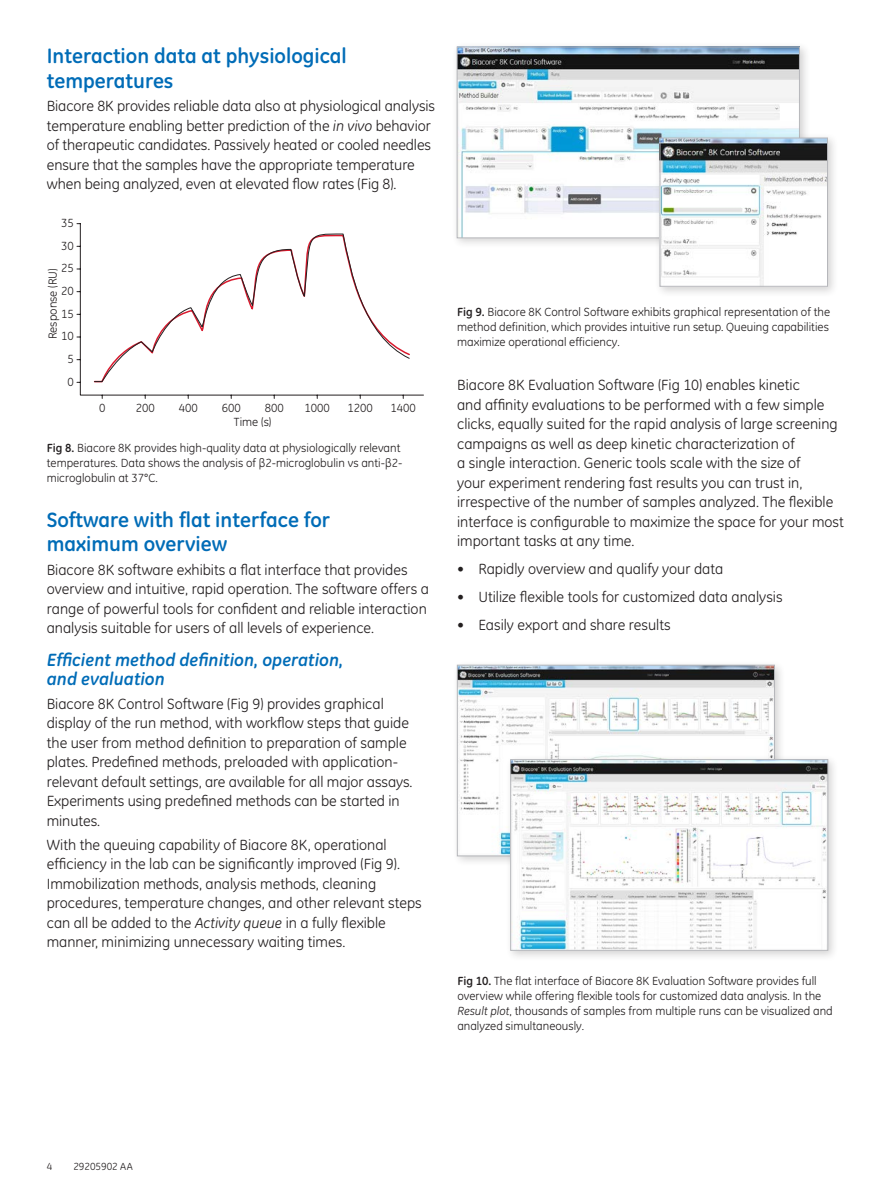
<style>
.page{position:relative;width:893px;height:1191px;background:#fff}
.page>*{position:absolute;margin:0;border:0;box-sizing:border-box;transform-origin:0 0}
.t1{font:700 21px/24px "GE Inspira";color:#006cb7}
.t2{font:italic 700 18px/19.5px "GE Inspira";color:#006cb7}
.t3{font:15px/19.5px "GE Inspira";color:#231f20}
.t4{font:12px/15px "GE Inspira";color:#231f20}
.t5{font:10.5px "GE Inspira";letter-spacing:.005em;color:#231f20}
.s1{font-style:italic}
.s2{font-weight:700}
.s3{font-family:"GE Inspira Greek"}
</style>
<div class="page">
<svg style="left:76px;top:223px;width:348px;height:176px"></svg>
<div style="left:452px;top:42px;width:359px;height:207px;background:#231f20;opacity:.2"></div>
<img style="left:459px;top:49px;width:339px;height:187px">
<div style="left:457px;top:47px;width:343px;height:191px;border:1px solid #b6b7bb"></div>
<div style="left:654px;top:133px;width:185px;height:165px;background:#231f20;opacity:.2"></div>
<img style="left:662px;top:140px;width:164px;height:144px">
<div style="left:660px;top:138px;width:168px;height:148px;border:1px solid #b6b7bb"></div>
<div style="left:452px;top:659px;width:334px;height:208px;background:#231f20;opacity:.2"></div>
<img style="left:459px;top:667px;width:314px;height:187px">
<div style="left:457px;top:665px;width:318px;height:191px;border:1px solid #b6b7bb"></div>
<div style="left:505px;top:754px;width:334px;height:207px;background:#231f20;opacity:.2"></div>
<img style="left:512px;top:761px;width:314px;height:187px">
<div style="left:510px;top:759px;width:318px;height:191px;border:1px solid #b6b7bb"></div>
<h1 class="t1" style="left:47px;top:44px;width:302px">Interaction data at physiological temperatures</h1>
<p class="t3" style="left:47px;top:96px;width:390px">Biacore 8K provides reliable data also at physiological analysis temperature enabling better prediction of the <span class="s1">in vivo</span> behavior of therapeutic candidates. Passively heated or cooled needles ensure that the samples have the appropriate temperature when being analyzed, even at elevated flow rates (Fig 8).</p>
<p class="t4" style="left:61px;top:215px;width:14px">35</p>
<p class="t4" style="left:61px;top:238px;width:14px">30</p>
<p class="t4" style="left:61px;top:261px;width:14px">25</p>
<p class="t4" style="left:45px;top:339px;width:73px;rotate:-90deg">Response (RU)</p>
<p class="t4" style="left:61px;top:283px;width:14px">20</p>
<p class="t4" style="left:61px;top:306px;width:14px">15</p>
<p class="t4" style="left:61px;top:329px;width:14px">10</p>
<p class="t4" style="left:68px;top:351px;width:8px">5</p>
<p class="t4" style="left:68px;top:374px;width:8px">0</p>
<p class="t4" style="left:99px;top:400px;width:8px">0</p>
<p class="t4" style="left:136px;top:400px;width:21px">200</p>
<p class="t4" style="left:179px;top:400px;width:21px">400</p>
<p class="t4" style="left:222px;top:400px;width:21px">600</p>
<p class="t4" style="left:234px;top:400px;width:51px;text-indent:31px">800<br>Time (s)</p>
<p class="t4" style="left:304px;top:400px;width:27px">1000</p>
<p class="t4" style="left:347px;top:400px;width:27px">1200</p>
<p class="t4" style="left:390px;top:400px;width:27px">1400</p>
<p class="t4" style="left:47px;top:440px;width:357px"><span class="s2">Fig 8.</span> Biacore 8K provides high-quality data at physiologically relevant temperatures. Data shows the analysis of <span class="s3">β</span>2-microglobulin vs anti-<span class="s3">β</span>2- microglobulin at 37°C.</p>
<h1 class="t1" style="left:47px;top:507px;width:285px">Software with flat interface for maximum overview</h1>
<p class="t3" style="left:47px;top:560px;width:384px">Biacore 8K software exhibits a flat interface that provides overview and intuitive, rapid operation. The software offers a range of powerful tools for confident and reliable interaction analysis suitable for users of all levels of experience.</p>
<p class="t2" style="left:47px;top:649px;width:298px">Efficient method definition, operation, and evaluation</p>
<p class="t3" style="left:47px;top:694px;width:367px">Biacore 8K Control Software (Fig 9) provides graphical display of the run method, with workflow steps that guide the user from method definition to preparation of sample plates. Predefined methods, preloaded with application&shy;relevant default settings, are available for all major assays.<br>Experiments using predefined methods can be started in minutes.</p>
<p class="t3" style="left:47px;top:835px;width:377px">With the queuing capability of Biacore 8K, operational efficiency in the lab can be significantly improved (Fig 9).<br>Immobilization methods, analysis methods, cleaning procedures, temperature changes, and other relevant steps can all be added to the <span class="s1">Activity queue</span> in a fully flexible manner, minimizing unnecessary waiting times.</p>
<p class="t4" style="left:457px;top:304px;width:375px;text-align:justify"><span class="s2">Fig 9.</span> Biacore 8K Control Software exhibits graphical representation of the method definition, which provides intuitive run setup. Queuing capabilities maximize operational efficiency.</p>
<p class="t3" style="left:457px;top:375px;width:388px">Biacore 8K Evaluation Software (Fig 10) enables kinetic<br>and affinity evaluations to be performed with a few simple clicks, equally suited for the rapid analysis of large screening campaigns as well as deep kinetic characterization of<br>a single interaction. Generic tools scale with the size of<br>your experiment rendering fast results you can trust in, irrespective of the number of samples analyzed. The flexible interface is configurable to maximize the space for your most important tasks at any time.</p>
<p class="t3" style="left:457px;top:559px;width:268px">• Rapidly overview and qualify your data</p>
<p class="t3" style="left:457px;top:587px;width:327px">• Utilize flexible tools for customized data analysis</p>
<p class="t3" style="left:457px;top:615px;width:215px">• Easily export and share results</p>
<p class="t4" style="left:457px;top:973px;width:377px"><span class="s2">Fig 10.</span> The flat interface of Biacore 8K Evaluation Software provides full overview while offering flexible tools for customized data analysis. In the <span class="s1">Result plot</span>, thousands of samples from multiple runs can be visualized and analyzed simultaneously.</p>
<p class="t5" style="left:47px;top:1160px;width:7px">4</p>
<p class="t5" style="left:73px;top:1160px;width:61px">29205902 AA</p>
</div>
